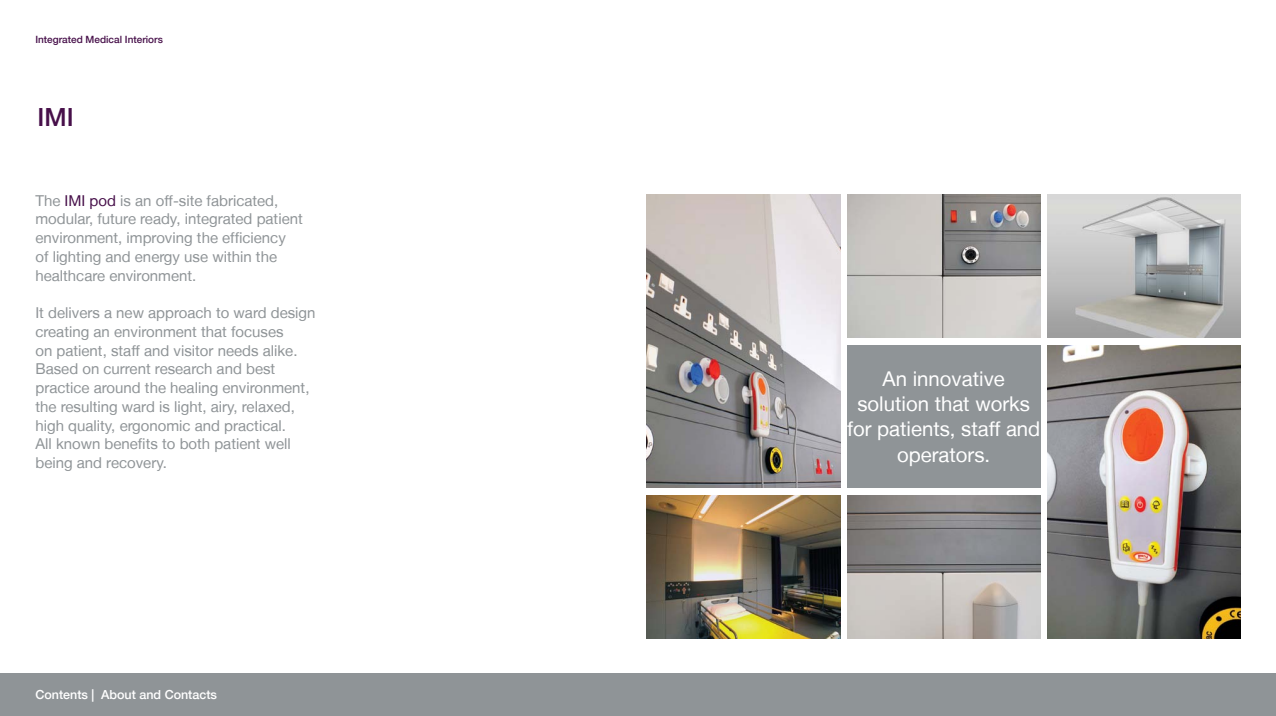
<style>
.page{position:relative;width:1276px;height:716px;background:#fff}
.page>*{position:absolute;margin:0;border:0;box-sizing:border-box;transform-origin:0 0}
.t1{font:500 25px "Helvetica Neue LT";color:#47104a}
.t2{font:20.38px/25.4px "Helvetica Neue LT";color:#fff;text-align:center}
.t3{font:15px/18.8px "Helvetica Neue LT";color:#8f9497}
.t4{font:500 12.5px "Helvetica Neue LT";color:#fff}
.t5{font:500 10px "Helvetica Neue LT";color:#47104a}
.s1{color:#47104a}
</style>
<div class="page">
<div style="left:0;top:673px;width:1276px;height:43px;background:#8f9497"></div>
<div style="left:847px;top:345px;width:193px;height:143px;background:#8f9497"></div>
<img style="left:647px;top:195px;width:193px;height:293px">
<img style="left:1047px;top:345px;width:193px;height:293px">
<img style="left:1047px;top:195px;width:193px;height:143px">
<img style="left:847px;top:195px;width:193px;height:143px">
<img style="left:847px;top:495px;width:193px;height:143px">
<img style="left:647px;top:495px;width:193px;height:143px">
<p class="t5" style="left:35px;top:33px;width:129px">Integrated Medical Interiors</p>
<p class="t1" style="left:38px;top:102px;width:38px">IMI</p>
<p class="t3" style="left:35px;top:191px;width:244px">The <span class="s1">IMI pod</span> is an off-site fabricated,</p>
<p class="t3" style="left:35px;top:209px;width:269px">modular, future ready, integrated patient</p>
<p class="t3" style="left:35px;top:228px;width:252px">environment, improving the efficiency</p>
<p class="t3" style="left:35px;top:247px;width:243px">of lighting and energy use within the healthcare environment.</p>
<p class="t3" style="left:35px;top:303px;width:282px">It delivers a new approach to ward design creating an environment that focuses</p>
<p class="t3" style="left:35px;top:341px;width:264px">on patient, staff and visitor needs alike.</p>
<p class="t3" style="left:35px;top:359px;width:241px">Based on current research and best</p>
<p class="t3" style="left:35px;top:378px;width:275px">practice around the healing environment, the resulting ward is light, airy, relaxed, high quality, ergonomic and practical.</p>
<p class="t3" style="left:35px;top:434px;width:257px">All known benefits to both patient well</p>
<p class="t3" style="left:35px;top:453px;width:133px">being and recovery.</p>
<p class="t4" style="left:35px;top:687px;width:183px">Contents | About and Contacts</p>
<p class="t2" style="left:882px;top:365px;width:124px">An innovative</p>
<p class="t2" style="left:847px;top:391px;width:195px">solution that works for patients, staff and operators.</p>
</div>
